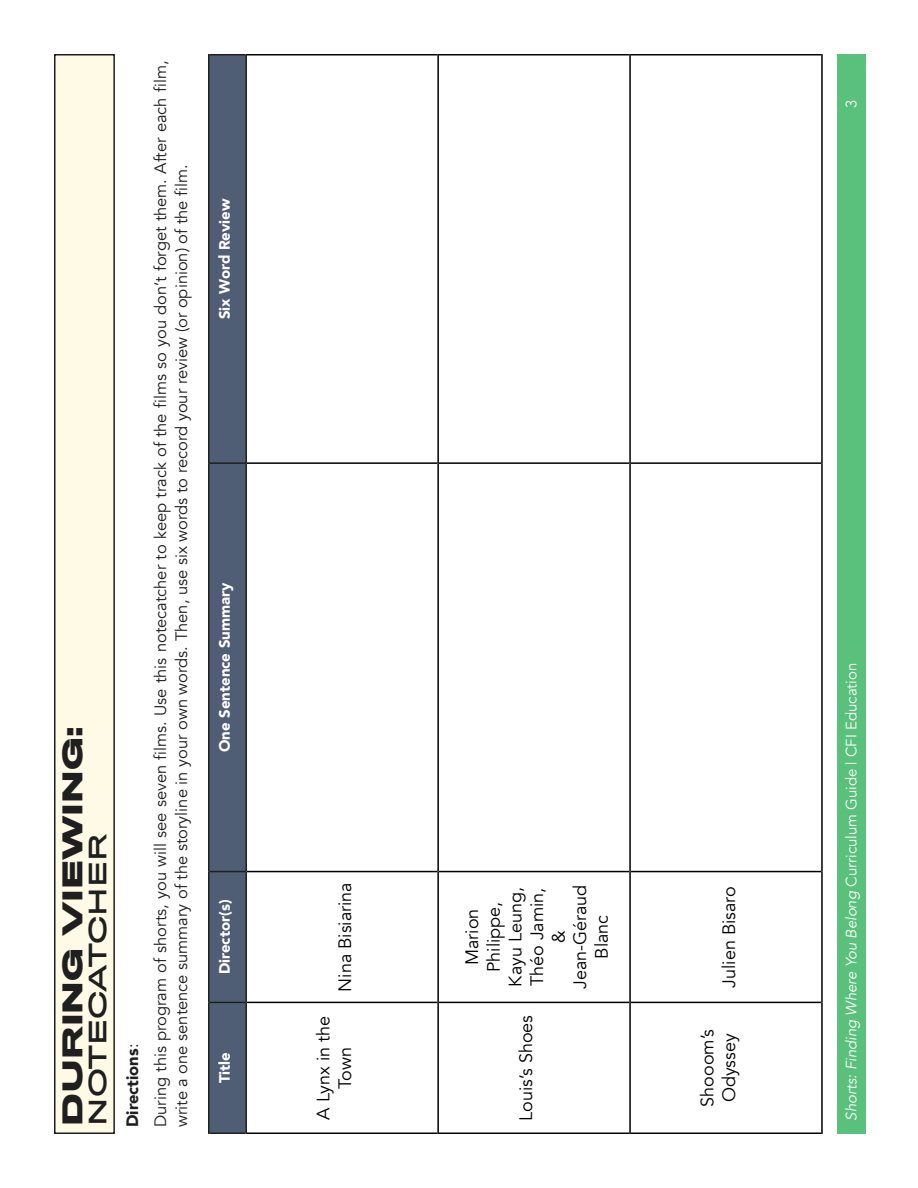
<style>
.page{position:relative;width:918px;height:1188px;background:#fff}
.page>*{position:absolute;margin:0;border:0;box-sizing:border-box;transform-origin:0 0}
.t1{font:700 25.5px "Titling Gothic FB Extended";color:#1f1f1f}
.t2{font:22.5px "Titling Gothic FB Extended Standard";color:#1f1f1f}
.t3{font:18px/21.6px "Avenir";color:#000;text-align:center}
.t4{font:16.5px/21px "Avenir";color:#1f1f1f}
.t5{font:900 16.5px "Avenir";color:#1f1f1f}
.t6{font:italic 15px "Avenir";color:#fff}
.t7{font:900 15px "Avenir";color:#fff}
.t8{font:15px "Avenir";color:#fff}
.s1{font-weight:400}
.s2{font-style:normal}
</style>
<div class="page">
<div style="left:837px;top:54px;width:29px;height:1080px;background:#59c17c"></div>
<div style="left:55px;top:55px;width:59px;height:1078px;background:#fffae6"></div>
<div style="left:54px;top:54px;width:61px;height:1080px;border:2px solid #1f1f1f"></div>
<div style="left:210px;top:56px;width:35px;height:1076px;background:#4f5e75"></div>
<hr style="left:210px;top:1002px;width:35px;height:1px;background:#1f1f1f">
<hr style="left:210px;top:871px;width:35px;height:1px;background:#1f1f1f">
<hr style="left:210px;top:462px;width:35px;height:2px;background:#1f1f1f">
<hr style="left:247px;top:1132px;width:190px;height:2px;background:#000">
<hr style="left:247px;top:1002px;width:190px;height:1px;background:#000">
<hr style="left:247px;top:871px;width:190px;height:1px;background:#000">
<hr style="left:247px;top:462px;width:190px;height:2px;background:#000">
<hr style="left:247px;top:54px;width:190px;height:2px;background:#000">
<hr style="left:437px;top:1002px;width:2px;height:132px;background:#000">
<hr style="left:439px;top:1132px;width:190px;height:2px;background:#000">
<hr style="left:437px;top:872px;width:2px;height:130px;background:#000">
<hr style="left:439px;top:1002px;width:190px;height:1px;background:#000">
<hr style="left:437px;top:463px;width:2px;height:409px;background:#000">
<hr style="left:439px;top:871px;width:190px;height:1px;background:#000">
<hr style="left:437px;top:54px;width:2px;height:409px;background:#000">
<hr style="left:439px;top:462px;width:190px;height:2px;background:#000">
<hr style="left:439px;top:54px;width:190px;height:2px;background:#000">
<hr style="left:629px;top:1002px;width:2px;height:132px;background:#000">
<hr style="left:631px;top:1132px;width:190px;height:2px;background:#000">
<hr style="left:629px;top:872px;width:2px;height:130px;background:#000">
<hr style="left:631px;top:1002px;width:190px;height:1px;background:#000">
<hr style="left:629px;top:463px;width:2px;height:409px;background:#000">
<hr style="left:631px;top:871px;width:190px;height:1px;background:#000">
<hr style="left:629px;top:54px;width:2px;height:409px;background:#000">
<hr style="left:631px;top:462px;width:190px;height:2px;background:#000">
<hr style="left:631px;top:54px;width:190px;height:2px;background:#000">
<hr style="left:821px;top:1002px;width:2px;height:132px;background:#000">
<hr style="left:821px;top:872px;width:2px;height:130px;background:#000">
<hr style="left:821px;top:463px;width:2px;height:409px;background:#000">
<hr style="left:821px;top:54px;width:2px;height:409px;background:#000">
<hr style="left:208px;top:1002px;width:2px;height:132px;background:#1f1f1f">
<hr style="left:210px;top:1132px;width:35px;height:2px;background:#1f1f1f">
<hr style="left:208px;top:872px;width:2px;height:130px;background:#1f1f1f">
<hr style="left:208px;top:463px;width:2px;height:409px;background:#1f1f1f">
<hr style="left:208px;top:54px;width:2px;height:409px;background:#1f1f1f">
<hr style="left:210px;top:54px;width:35px;height:2px;background:#1f1f1f">
<hr style="left:245px;top:1002px;width:2px;height:132px;background:#1f1f1f">
<hr style="left:245px;top:872px;width:2px;height:130px;background:#1f1f1f">
<hr style="left:245px;top:463px;width:2px;height:409px;background:#1f1f1f">
<hr style="left:245px;top:54px;width:2px;height:409px;background:#1f1f1f">
<h1 class="t1" style="left:56px;top:1126px;width:402px;rotate:-90deg">DURING VIEWING:</h1>
<h2 class="t2" style="left:84px;top:1126px;width:294px;rotate:-90deg">NOTECATCHER</h2>
<p class="t5" style="left:118px;top:1127px;width:85px;rotate:-90deg">Directions<span class="s1">:</span></p>
<p class="t4" style="left:150px;top:1127px;width:1068px;rotate:-90deg">During this program of shorts, you will see seven films. Use this notecatcher to keep track of the films so you don’t forget them. After each film, write a one sentence summary of the storyline in your own words. Then, use six words to record your review (or opinion) of the film.</p>
<p class="t7" style="left:212px;top:319px;width:122px;rotate:-90deg">Six Word Review</p>
<p class="t7" style="left:212px;top:752px;width:171px;rotate:-90deg">One Sentence Summary</p>
<p class="t7" style="left:212px;top:974px;width:76px;rotate:-90deg">Director(s)</p>
<p class="t7" style="left:212px;top:1083px;width:33px;rotate:-90deg">Title</p>
<p class="t3" style="left:335px;top:992px;width:111px;rotate:-90deg">Nina Bisiarina</p>
<p class="t3" style="left:313px;top:1120px;width:105px;rotate:-90deg">A Lynx in the<br>Town</p>
<p class="t8" style="left:842px;top:108px;width:10px;rotate:-90deg">3</p>
<p class="t3" style="left:462px;top:989px;width:106px;rotate:-90deg">Marion<br>Philippe,<br>Kayu Leung,<br>Théo Jamin, &amp;<br>Jean-Géraud<br>Blanc</p>
<p class="t3" style="left:516px;top:1121px;width:107px;rotate:-90deg">Louis’s Shoes</p>
<p class="t3" style="left:718px;top:988px;width:103px;rotate:-90deg">Julien Bisaro</p>
<p class="t3" style="left:697px;top:1107px;width:79px;text-align:left;rotate:-90deg">Shooom’s<br>Odyssey</p>
<p class="t6" style="left:842px;top:1120px;width:459px;rotate:-90deg">Shorts: Finding Where You Belong <span class="s2">Curriculum Guide | CFI Education</span></p>
</div>
